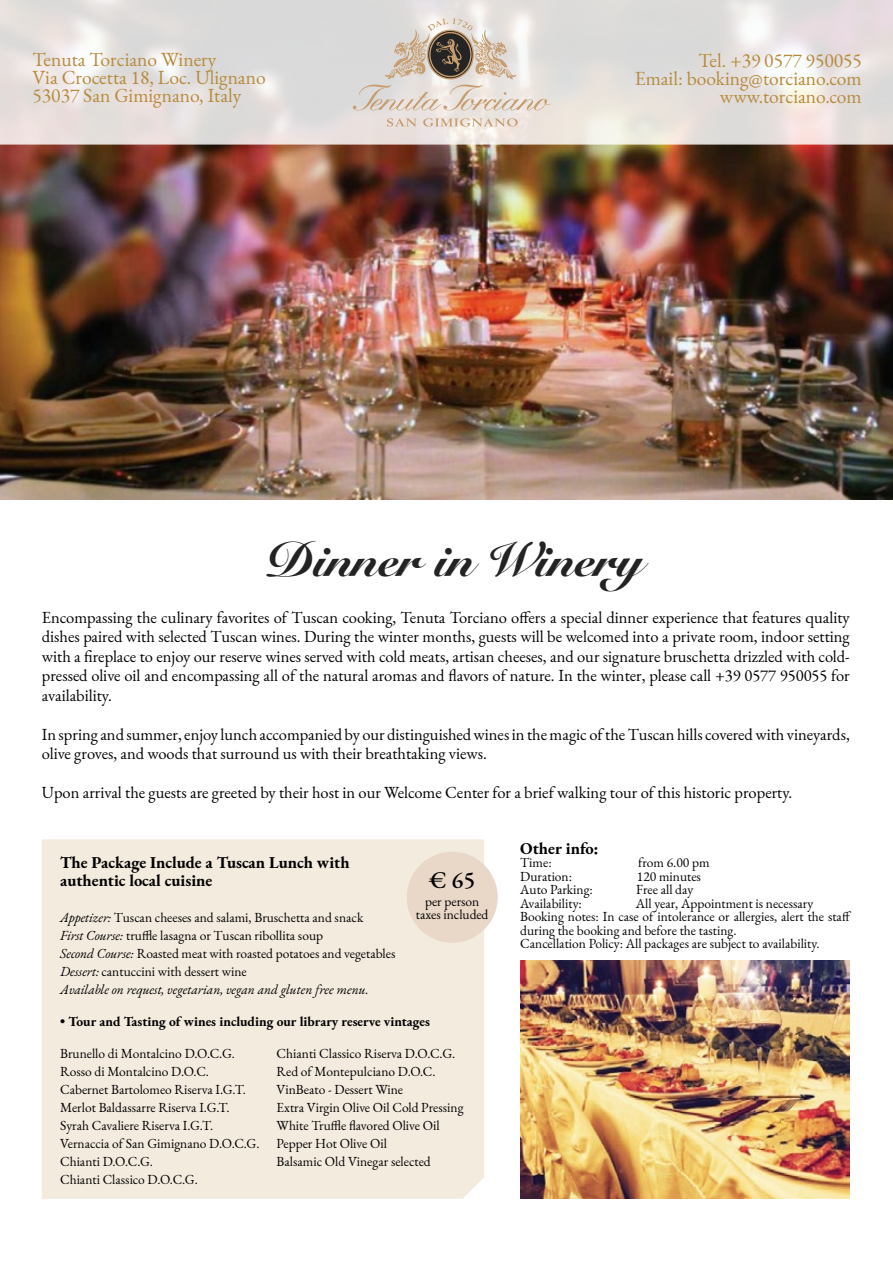
<style>
.page{position:relative;width:893px;height:1263px;background:#fff}
.page>*{position:absolute;margin:0;border:0;box-sizing:border-box;transform-origin:0 0}
.t1{font:48px "Snell Roundhand Black Script";color:#232323}
.t2{font:500 24px "EB Garamond";color:#000}
.t3{font:19.5px/18px "EB Garamond";color:#b78a3c;text-align:right}
.t4{font:16.5px/19.5px "EB Garamond";color:#000;text-align:justify}
.t5{font:700 16.5px/18px "EB Garamond";color:#000}
.t6{font:13.5px/18px "EB Garamond";color:#000}
.t7{font:700 13.5px "EB Garamond";color:#000}
.s1{font-style:italic}
</style>
<div class="page">
<img style="left:0;top:145px;width:893px;height:354px">
<img style="left:520px;top:960px;width:330px;height:239px">
<div style="left:42px;top:839px;width:442px;height:360px;background:#f4ebdf"></div>
<div style="left:407px;top:852px;width:91px;height:91px;background:#e9d7c8;border-radius:50%"></div>
<svg style="left:0;top:0;width:893px;height:145px;background:#e3dfdd"></svg>
<svg style="left:353px;top:18px;width:198px;height:93px;background:#d3cac2"></svg>
<svg style="left:387px;top:118px;width:30px;height:9px"></svg>
<svg style="left:423px;top:118px;width:95px;height:9px"></svg>
<h3 class="t3" style="left:33px;top:51px;width:235px;text-align:left">Tenuta Torciano Winery<br>Via Crocetta 18, Loc. Ulignano<br>53037 San Gimignano, Italy</h3>
<h3 class="t3" style="left:635px;top:52px;width:229px">Tel. +39 0577 950055<br>Email: booking@torciano.com www.torciano.com</h3>
<h1 class="t1" style="left:265px;top:531px;width:379px">Dinner in Winery</h1>
<p class="t4" style="left:42px;top:608px;width:809px">Encompassing the culinary favorites of Tuscan cooking, Tenuta Torciano offers a special dinner experience that features quality dishes paired with selected Tuscan wines. During the winter months, guests will be welcomed into a private room, indoor setting with a fireplace to enjoy our reserve wines served with cold meats, artisan cheeses, and our signature bruschetta drizzled with cold&shy;pressed olive oil and encompassing all of the natural aromas and flavors of nature. In the winter, please call +39 0577 950055 for availability.</p>
<p class="t4" style="left:42px;top:725px;width:809px">In spring and summer, enjoy lunch accompanied by our distinguished wines in the magic of the Tuscan hills covered with vineyards, olive groves, and woods that surround us with their breathtaking views.</p>
<p class="t4" style="left:42px;top:783px;width:752px">Upon arrival the guests are greeted by their host in our Welcome Center for a brief walking tour of this historic property.</p>
<p class="t5" style="left:60px;top:853px;width:291px">The Package Include a Tuscan Lunch with authentic local cuisine</p>
<p class="t6" style="left:60px;top:909px;width:337px"><span class="s1">Appetizer:</span> Tuscan cheeses and salami, Bruschetta and snack<br><span class="s1">First Course:</span> truffle lasagna or Tuscan ribollita soup<br><span class="s1">Second Course:</span> Roasted meat with roasted potatoes and vegetables <span class="s1">Dessert:</span> cantuccini with dessert wine<br><span class="s1">Available on request, vegetarian, vegan and gluten free menu.</span></p>
<p class="t7" style="left:60px;top:1012px;width:371px">• Tour and Tasting of wines including our library reserve vintages</p>
<p class="t6" style="left:60px;top:1045px;width:201px">Brunello di Montalcino D.O.C.G.<br>Rosso di Montalcino D.O.C.<br>Cabernet Bartolomeo Riserva I.G.T.<br>Merlot Baldassarre Riserva I.G.T.<br>Syrah Cavaliere Riserva I.G.T.<br>Vernaccia of San Gimignano D.O.C.G.<br>Chianti D.O.C.G.<br>Chianti Classico D.O.C.G.</p>
<p class="t6" style="left:277px;top:1045px;width:188px">Chianti Classico Riserva D.O.C.G.<br>Red of Montepulciano D.O.C.<br>VinBeato - Dessert Wine<br>Extra Virgin Olive Oil Cold Pressing<br>White Truffle flavored Olive Oil<br>Pepper Hot Olive Oil<br>Balsamic Old Vinegar selected</p>
<h2 class="t2" style="left:429px;top:864px;width:48px">€ 65</h2>
<p class="t6" style="left:416px;top:894px;width:74px;line-height:13.5px;text-align:center">per person taxes included</p>
<p class="t5" style="left:520px;top:839px;width:80px">Other info:</p>
<p class="t6" style="left:520px;top:854px;width:33px">Time:</p>
<p class="t6" style="left:638px;top:854px;width:73px">from 6.00 pm</p>
<p class="t6" style="left:520px;top:867px;width:53px">Duration:</p>
<p class="t6" style="left:637px;top:867px;width:66px">120 minutes</p>
<p class="t6" style="left:520px;top:881px;width:74px">Auto Parking:</p>
<p class="t6" style="left:636px;top:881px;width:59px">Free all day</p>
<p class="t6" style="left:520px;top:894px;width:63px">Availability:</p>
<p class="t6" style="left:520px;top:896px;width:332px;line-height:13.5px;text-indent:116px">All year, Appointment is necessary Booking notes: In case of intolerance or allergies, alert the staff during the booking and before the tasting.<br>Cancellation Policy: All packages are subject to availability.</p>
</div>
